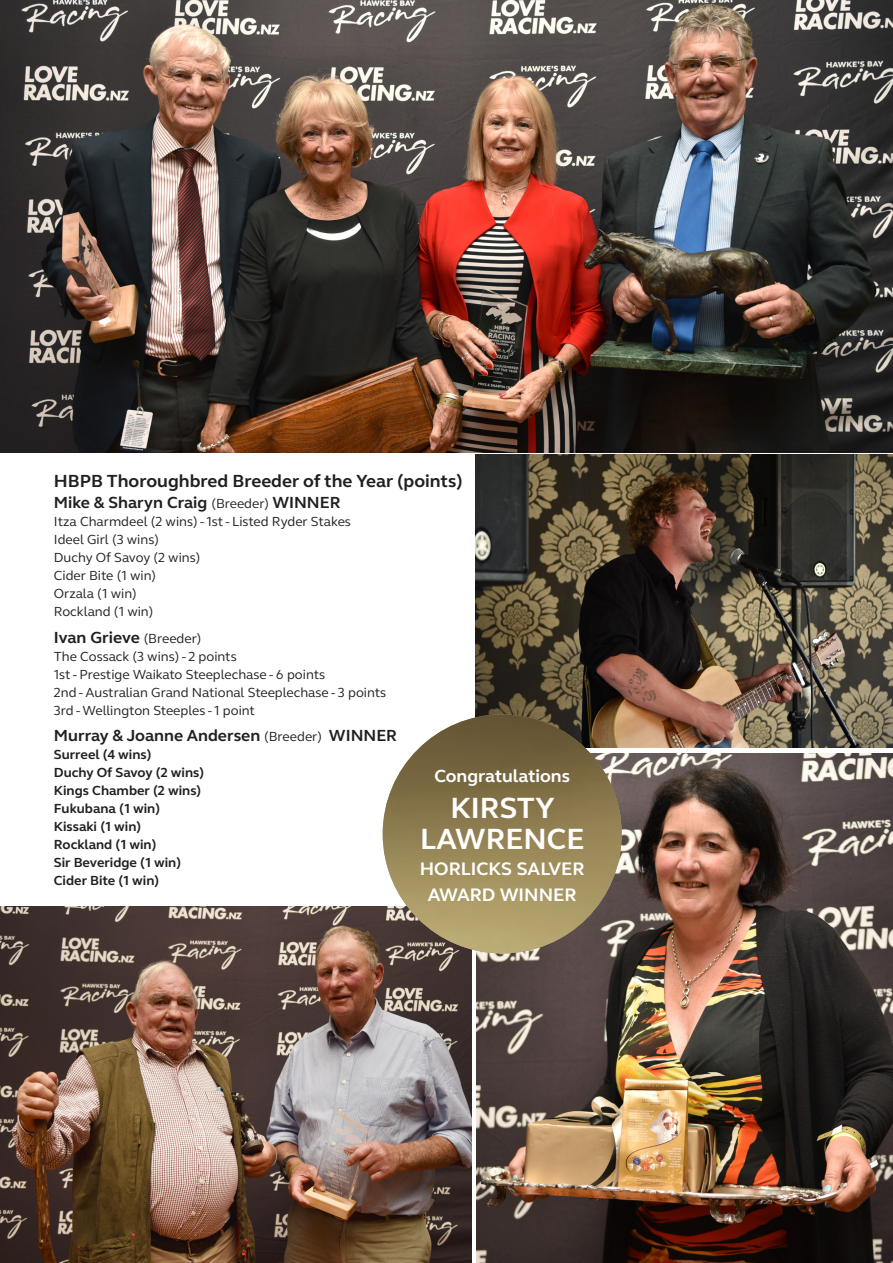
<style>
.page{position:relative;width:893px;height:1263px;background:#fff}
.page>*{position:absolute;margin:0;border:0;box-sizing:border-box;transform-origin:0 0}
.t1{font:700 30px/31.5px "Webb Ellis Cup";color:#fff;text-align:center}
.t2{font:700 18.6px "Webb Ellis Cup";color:#fff}
.t3{font:700 18px "Webb Ellis Cup";color:#231f20}
.t4{font:700 18px "Webb Ellis Cup";color:#fff}
.t5{font:700 16.5px "Webb Ellis Cup";color:#231f20}
.t6{font:13.5px "Webb Ellis Cup";color:#231f20}
.t7{font:700 13.5px "Webb Ellis Cup";color:#231f20}
.s1{font-weight:400;font-size:13.5px}
</style>
<div class="page">
<img style="left:475px;top:454px;width:418px;height:294px">
<img style="left:476px;top:753px;width:417px;height:510px">
<img style="left:0;top:0;width:893px;height:452px">
<img style="left:0;top:906px;width:472px;height:357px">
<img style="left:383px;top:714px;width:239px;height:239px;border-radius:120px">
<p class="t3" style="left:54px;top:469px;width:410px">HBPB Thoroughbred Breeder of the Year (points)</p>
<p class="t5" style="left:54px;top:491px;width:288px">Mike &amp; Sharyn Craig <span class="s1">(Breeder)</span> WINNER</p>
<p class="t6" style="left:54px;top:512px;width:299px">Itza Charmdeel (2 wins) - 1st - Listed Ryder Stakes</p>
<p class="t6" style="left:54px;top:530px;width:107px">Ideel Girl (3 wins)</p>
<p class="t6" style="left:54px;top:548px;width:148px">Duchy Of Savoy (2 wins)</p>
<p class="t6" style="left:54px;top:566px;width:104px">Cider Bite (1 win)</p>
<p class="t6" style="left:54px;top:584px;width:84px">Orzala (1 win)</p>
<p class="t6" style="left:54px;top:602px;width:101px">Rockland (1 win)</p>
<p class="t5" style="left:54px;top:626px;width:149px">Ivan Grieve <span class="s1">(Breeder)</span></p>
<p class="t6" style="left:54px;top:647px;width:184px">The Cossack (3 wins) - 2 points</p>
<p class="t6" style="left:54px;top:665px;width:273px">1st - Prestige Waikato Steeplechase - 6 points</p>
<p class="t6" style="left:54px;top:683px;width:334px">2nd - Australian Grand National Steeplechase - 3 points</p>
<p class="t6" style="left:54px;top:701px;width:203px">3rd - Wellington Steeples - 1 point</p>
<p class="t5" style="left:54px;top:724px;width:345px">Murray &amp; Joanne Andersen <span class="s1">(Breeder)</span> WINNER</p>
<p class="t7" style="left:54px;top:745px;width:99px">Surreel (4 wins)</p>
<p class="t7" style="left:54px;top:763px;width:152px">Duchy Of Savoy (2 wins)</p>
<p class="t7" style="left:54px;top:781px;width:149px">Kings Chamber (2 wins)</p>
<p class="t7" style="left:54px;top:799px;width:108px">Fukubana (1 win)</p>
<p class="t7" style="left:54px;top:817px;width:89px">Kissaki (1 win)</p>
<p class="t7" style="left:54px;top:835px;width:104px">Rockland (1 win)</p>
<p class="t7" style="left:54px;top:853px;width:129px">Sir Beveridge (1 win)</p>
<p class="t7" style="left:54px;top:871px;width:107px">Cider Bite (1 win)</p>
<p class="t4" style="left:434px;top:764px;width:137px">Congratulations</p>
<p class="t1" style="left:420px;top:791px;width:166px">KIRSTY<br>LAWRENCE</p>
<p class="t2" style="left:420px;top:856px;width:166px">HORLICKS SALVER</p>
<p class="t2" style="left:428px;top:882px;width:150px">AWARD WINNER</p>
</div>
